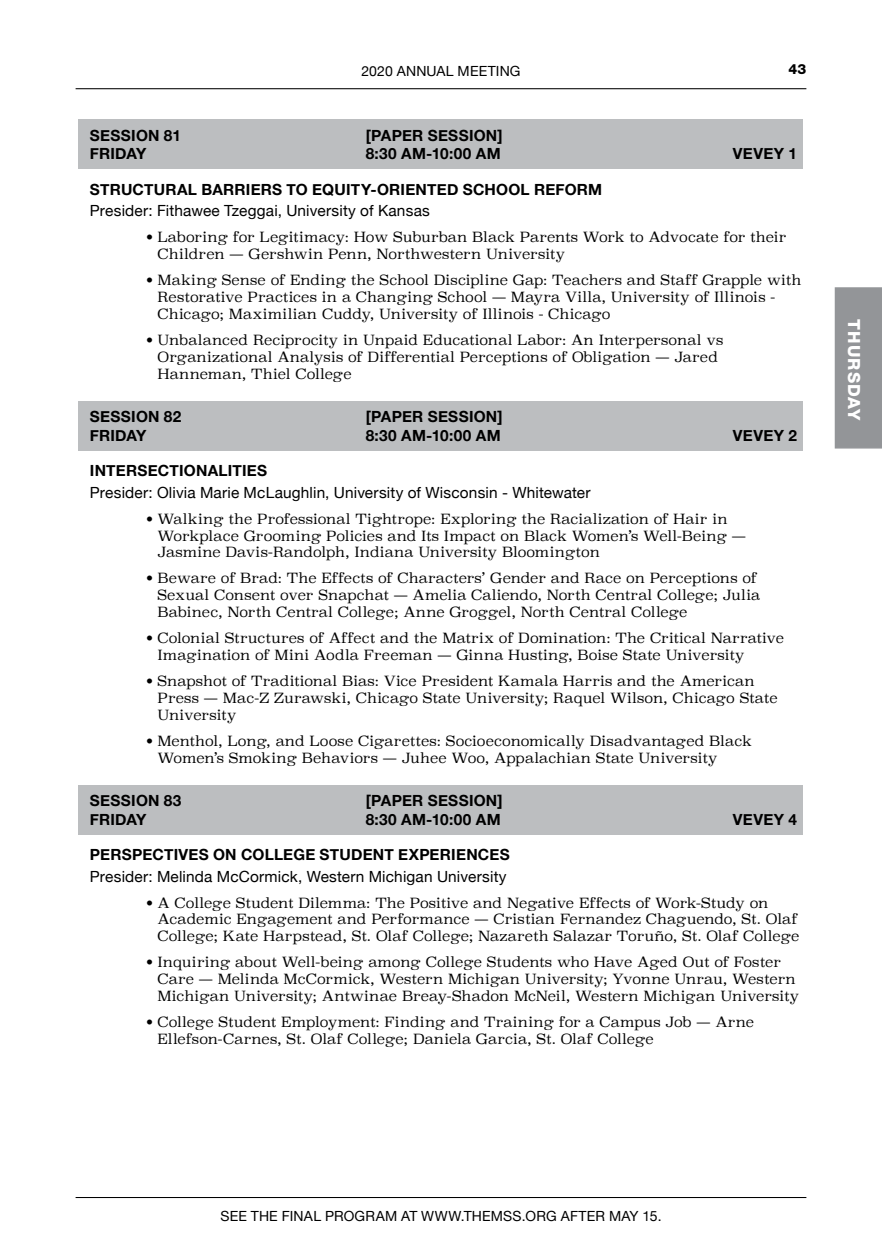
<style>
.page{position:relative;width:882px;height:1260px;background:#fff}
.page>*{position:absolute;margin:0;border:0;box-sizing:border-box;transform-origin:0 0}
.t1{font:800 16.8px "Helvetica Neue";letter-spacing:.07em;color:#fff}
.t2{font:700 15.4px "Helvetica Neue";letter-spacing:.015em;color:#000}
.t3{font:15.4px "Helvetica Neue";letter-spacing:.01em;color:#000}
.t4{font:300 14px/16.8px "Superclarendon";letter-spacing:.01em;color:#000}
.t5{font:14px "Helvetica Neue";letter-spacing:.015em;color:#000}
.t6{font:800 14px "Helvetica Neue";color:#000}
.s1{font-family:"Helvetica Neue";font-weight:900}
</style>
<div class="page">
<hr style="left:76px;top:1197px;width:730px;height:1px;background:#000">
<hr style="left:76px;top:88px;width:730px;height:1px;background:#000">
<div style="left:835px;top:287px;width:47px;height:162px;background:#939598"></div>
<div style="left:79px;top:120px;width:724px;height:49px;background:#bcbec0"></div>
<div style="left:79px;top:401px;width:724px;height:49px;background:#bcbec0"></div>
<div style="left:79px;top:785px;width:724px;height:49px;background:#bcbec0"></div>
<p class="t5" style="left:361px;top:61px;width:161px">2020 ANNUAL MEETING</p>
<p class="t6" style="left:788px;top:60px;width:19px">43</p>
<p class="t2" style="left:90px;top:123px;width:92px">SESSION 81</p>
<p class="t2" style="left:366px;top:123px;width:139px">[PAPER SESSION]</p>
<p class="t2" style="left:90px;top:142px;width:58px">FRIDAY</p>
<p class="t2" style="left:366px;top:142px;width:136px">8:30 AM-10:00 AM</p>
<p class="t2" style="left:733px;top:142px;width:66px">VEVEY 1</p>
<p class="t2" style="left:90px;top:177px;width:514px">STRUCTURAL BARRIERS TO EQUITY-ORIENTED SCHOOL REFORM</p>
<p class="t3" style="left:90px;top:200px;width:341px">Presider: Fithawee Tzeggai, University of Kansas</p>
<p class="t4" style="left:158px;top:230px;width:631px;text-indent:-11px"><span class="s1">•</span> Laboring for Legitimacy: How Suburban Black Parents Work to Advocate for their<br>Children — Gershwin Penn, Northwestern University</p>
<p class="t4" style="left:158px;top:273px;width:645px;text-indent:-11px"><span class="s1">•</span> Making Sense of Ending the School Discipline Gap: Teachers and Staff Grapple with<br>Restorative Practices in a Changing School — Mayra Villa, University of Illinois -<br>Chicago; Maximilian Cuddy, University of Illinois - Chicago</p>
<p class="t4" style="left:158px;top:333px;width:567px;text-indent:-11px"><span class="s1">•</span> Unbalanced Reciprocity in Unpaid Educational Labor: An Interpersonal vs<br>Organizational Analysis of Differential Perceptions of Obligation — Jared<br>Hanneman, Thiel College</p>
<p class="t2" style="left:90px;top:405px;width:93px">SESSION 82</p>
<p class="t2" style="left:366px;top:405px;width:139px">[PAPER SESSION]</p>
<p class="t2" style="left:90px;top:423px;width:58px">FRIDAY</p>
<p class="t2" style="left:366px;top:423px;width:136px">8:30 AM-10:00 AM</p>
<p class="t2" style="left:733px;top:423px;width:66px">VEVEY 2</p>
<p class="t2" style="left:90px;top:459px;width:179px">INTERSECTIONALITIES</p>
<p class="t3" style="left:90px;top:481px;width:502px">Presider: Olivia Marie McLaughlin, University of Wisconsin - Whitewater</p>
<p class="t4" style="left:158px;top:511px;width:590px;text-indent:-11px"><span class="s1">•</span> Walking the Professional Tightrope: Exploring the Racialization of Hair in<br>Workplace Grooming Policies and Its Impact on Black Women’s Well-Being —<br>Jasmine Davis-Randolph, Indiana University Bloomington</p>
<p class="t4" style="left:158px;top:571px;width:604px;text-indent:-11px"><span class="s1">•</span> Beware of Brad: The Effects of Characters’ Gender and Race on Perceptions of<br>Sexual Consent over Snapchat — Amelia Caliendo, North Central College; Julia<br>Babinec, North Central College; Anne Groggel, North Central College</p>
<p class="t4" style="left:158px;top:631px;width:628px;text-indent:-11px"><span class="s1">•</span> Colonial Structures of Affect and the Matrix of Domination: The Critical Narrative<br>Imagination of Mini Aodla Freeman — Ginna Husting, Boise State University</p>
<p class="t4" style="left:158px;top:674px;width:622px;text-indent:-11px"><span class="s1">•</span> Snapshot of Traditional Bias: Vice President Kamala Harris and the American<br>Press — Mac-Z Zurawski, Chicago State University; Raquel Wilson, Chicago State<br>University</p>
<p class="t4" style="left:158px;top:734px;width:596px;text-indent:-11px"><span class="s1">•</span> Menthol, Long, and Loose Cigarettes: Socioeconomically Disadvantaged Black<br>Women’s Smoking Behaviors — Juhee Woo, Appalachian State University</p>
<p class="t2" style="left:90px;top:789px;width:93px">SESSION 83</p>
<p class="t2" style="left:366px;top:789px;width:139px">[PAPER SESSION]</p>
<p class="t2" style="left:90px;top:807px;width:58px">FRIDAY</p>
<p class="t2" style="left:366px;top:807px;width:136px">8:30 AM-10:00 AM</p>
<p class="t2" style="left:733px;top:807px;width:66px">VEVEY 4</p>
<p class="t2" style="left:90px;top:842px;width:421px">PERSPECTIVES ON COLLEGE STUDENT EXPERIENCES</p>
<p class="t3" style="left:90px;top:865px;width:418px">Presider: Melinda McCormick, Western Michigan University</p>
<p class="t4" style="left:158px;top:895px;width:643px;text-indent:-11px"><span class="s1">•</span> A College Student Dilemma: The Positive and Negative Effects of Work-Study on<br>Academic Engagement and Performance — Cristian Fernandez Chaguendo, St. Olaf<br>College; Kate Harpstead, St. Olaf College; Nazareth Salazar Toruño, St. Olaf College</p>
<p class="t4" style="left:158px;top:955px;width:643px;text-indent:-11px"><span class="s1">•</span> Inquiring about Well-being among College Students who Have Aged Out of Foster<br>Care — Melinda McCormick, Western Michigan University; Yvonne Unrau, Western<br>Michigan University; Antwinae Breay-Shadon McNeil, Western Michigan University</p>
<p class="t4" style="left:158px;top:1015px;width:598px;text-indent:-11px"><span class="s1">•</span> College Student Employment: Finding and Training for a Campus Job — Arne<br>Ellefson-Carnes, St. Olaf College; Daniela Garcia, St. Olaf College</p>
<p class="t1" style="left:864px;top:319px;width:103px;rotate:90deg">THURSDAY</p>
<p class="t5" style="left:220px;top:1206px;width:443px">SEE THE FINAL PROGRAM AT WWW.THEMSS.ORG AFTER MAY 15.</p>
</div>
